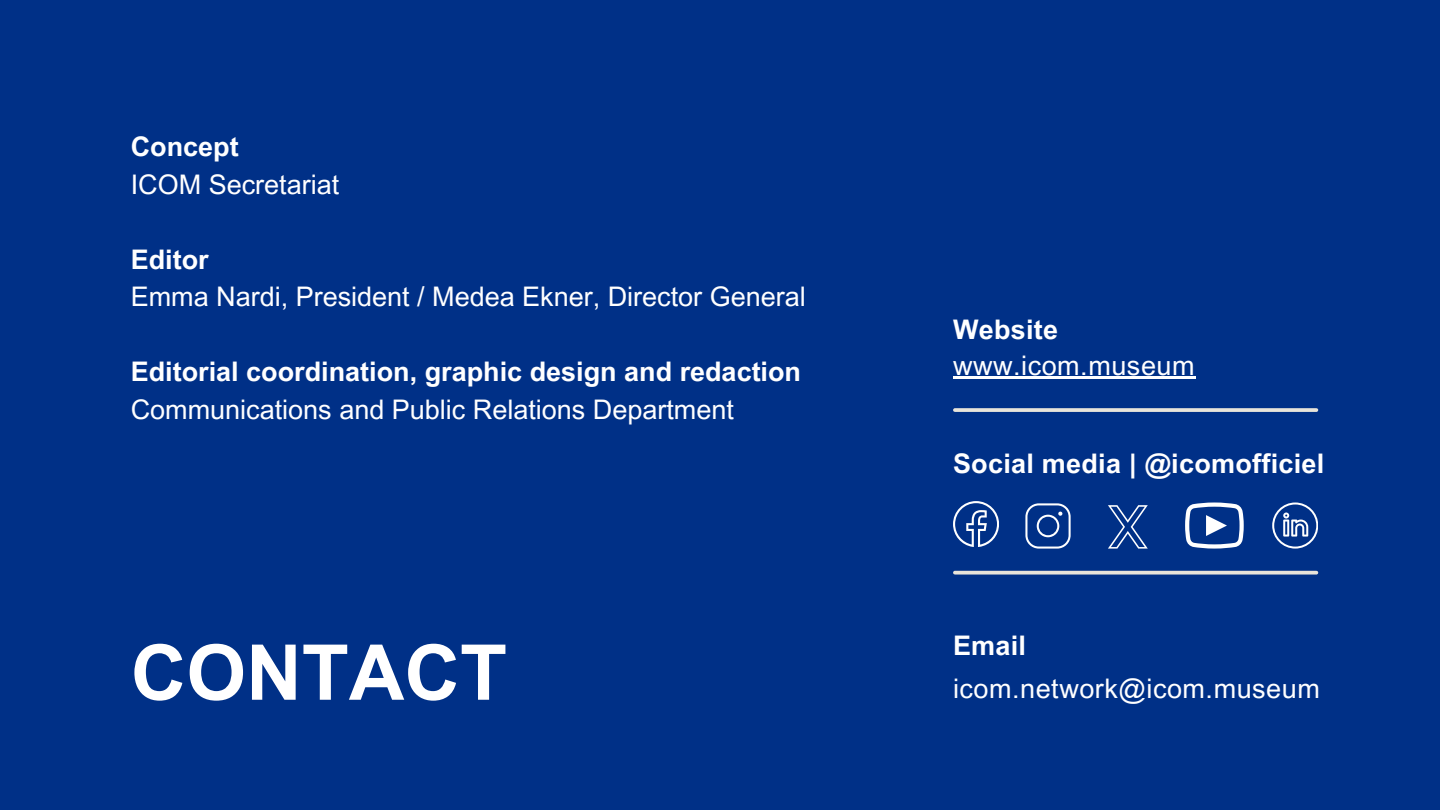
<style>
.page{position:relative;width:1440px;height:810px;background:#003087}
.page>*{position:absolute;margin:0;border:0;box-sizing:border-box;transform-origin:0 0}
.t1{font:700 77px "Arial MT Pro";color:#fff}
.t2{font:27px "Arial MT Pro";color:#fff}
.t3{font:700 27px "Arial MT Pro";color:#fff}
.t4{font:27px "Arial MT Pro";letter-spacing:.02em;color:#fff}
</style>
<div class="page">
<svg style="left:955px;top:408px;width:361px;height:4px"></svg>
<svg style="left:955px;top:571px;width:361px;height:4px"></svg>
<svg style="left:953px;top:501px;width:46px;height:46px"></svg>
<svg style="left:1025px;top:503px;width:45px;height:45px"></svg>
<svg style="left:1272px;top:503px;width:46px;height:45px"></svg>
<svg style="left:1185px;top:503px;width:59px;height:45px"></svg>
<svg style="left:1108px;top:505px;width:40px;height:44px"></svg>
<hr style="left:953px;top:376px;width:242px;height:2px;background:#fff">
<p class="t3" style="left:131px;top:136px;width:109px">Concept</p>
<p class="t2" style="left:131px;top:174px;width:210px">ICOM Secretariat</p>
<p class="t3" style="left:131px;top:249px;width:79px">Editor</p>
<p class="t2" style="left:131px;top:286px;width:676px">Emma Nardi, President / Medea Ekner, Director General</p>
<p class="t3" style="left:131px;top:361px;width:672px">Editorial coordination, graphic design and redaction</p>
<p class="t2" style="left:131px;top:399px;width:605px">Communications and Public Relations Department</p>
<p class="t1" style="left:131px;top:644px;width:378px">CONTACT</p>
<p class="t3" style="left:953px;top:320px;width:107px">Website</p>
<h2 class="t4" style="left:953px;top:355px;width:243px">www.icom.museum</h2>
<h2 class="t3" style="left:953px;top:453px;width:373px">Social media | @icomofficiel</h2>
<p class="t3" style="left:953px;top:635px;width:75px">Email</p>
<p class="t4" style="left:953px;top:678px;width:368px">icom.network@icom.museum</p>
</div>
